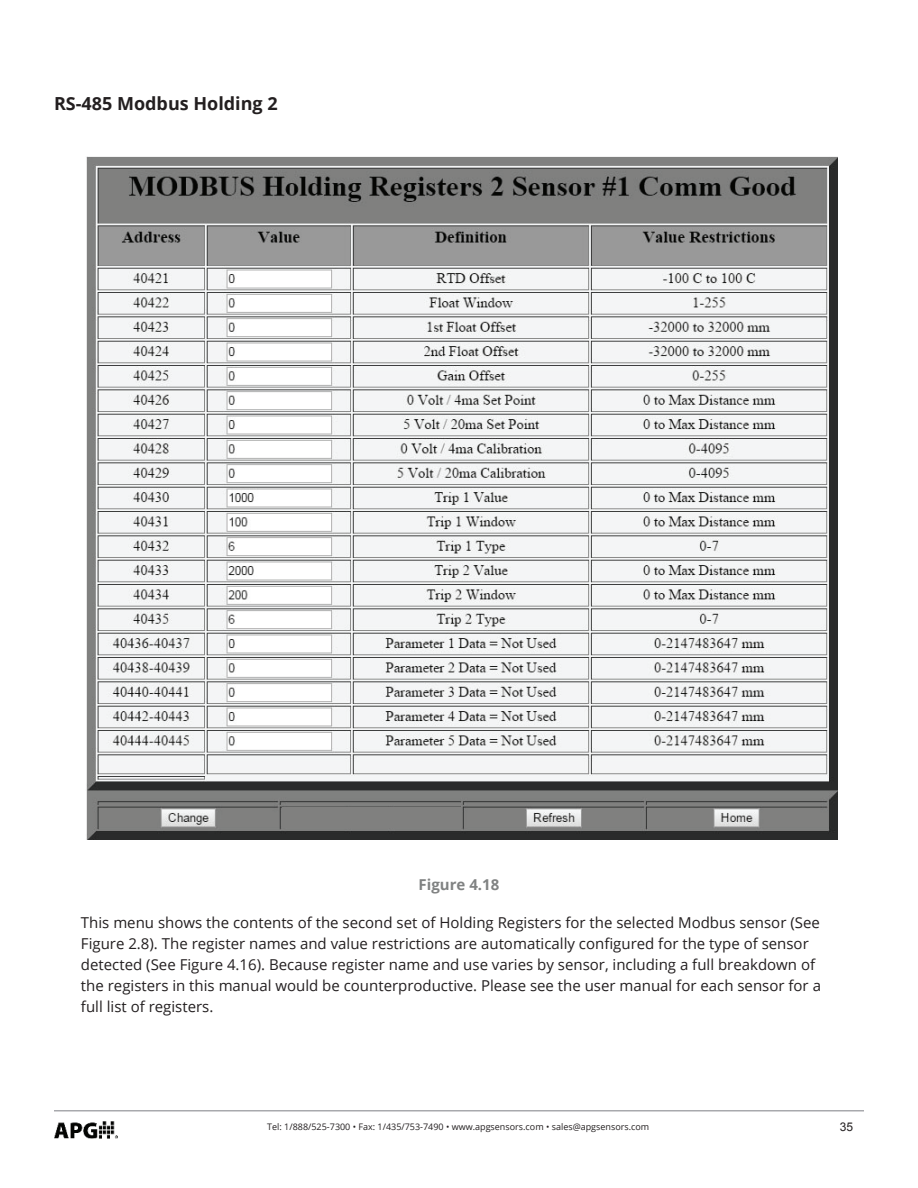
<style>
.page{position:relative;width:918px;height:1188px;background:#fff}
.page>*{position:absolute;margin:0;border:0;box-sizing:border-box;transform-origin:0 0}
.t1{font:700 18px "Open Sans";color:#231f20}
.t2{font:15px/21px "Open Sans";color:#231f20}
.t3{font:700 15px "Open Sans";color:#808282}
.t4{font:12px "Arial";color:#231f20}
.t5{font:9px "Open Sans";color:#231f20}
</style>
<div class="page">
<hr style="left:54px;top:1110px;width:810px;height:1px;background:#a8a9ad">
<img style="left:54px;top:1122px;width:63px;height:17px">
<img style="left:86px;top:157px;width:751px;height:683px">
<div style="left:282px;top:807px;width:179px;height:21px;background:#80807f"></div>
<p class="t1" style="left:54px;top:96px;width:225px">RS-485 Modbus Holding 2</p>
<p class="t3" style="left:419px;top:878px;width:82px">Figure 4.18</p>
<p class="t2" style="left:81px;top:912px;width:742px">This menu shows the contents of the second set of Holding Registers for the selected Modbus sensor (See Figure 2.8). The register names and value restrictions are automatically configured for the type of sensor detected (See Figure 4.16). Because register name and use varies by sensor, including a full breakdown of the registers in this manual would be counterproductive. Please see the user manual for each sensor for a full list of registers.</p>
<p class="t5" style="left:267px;top:1123px;width:383px">Tel: 1/888/525-7300 • Fax: 1/435/753-7490 • www.apgsensors.com • sales@apgsensors.com</p>
<p class="t4" style="left:840px;top:1119px;width:15px">35</p>
</div>
